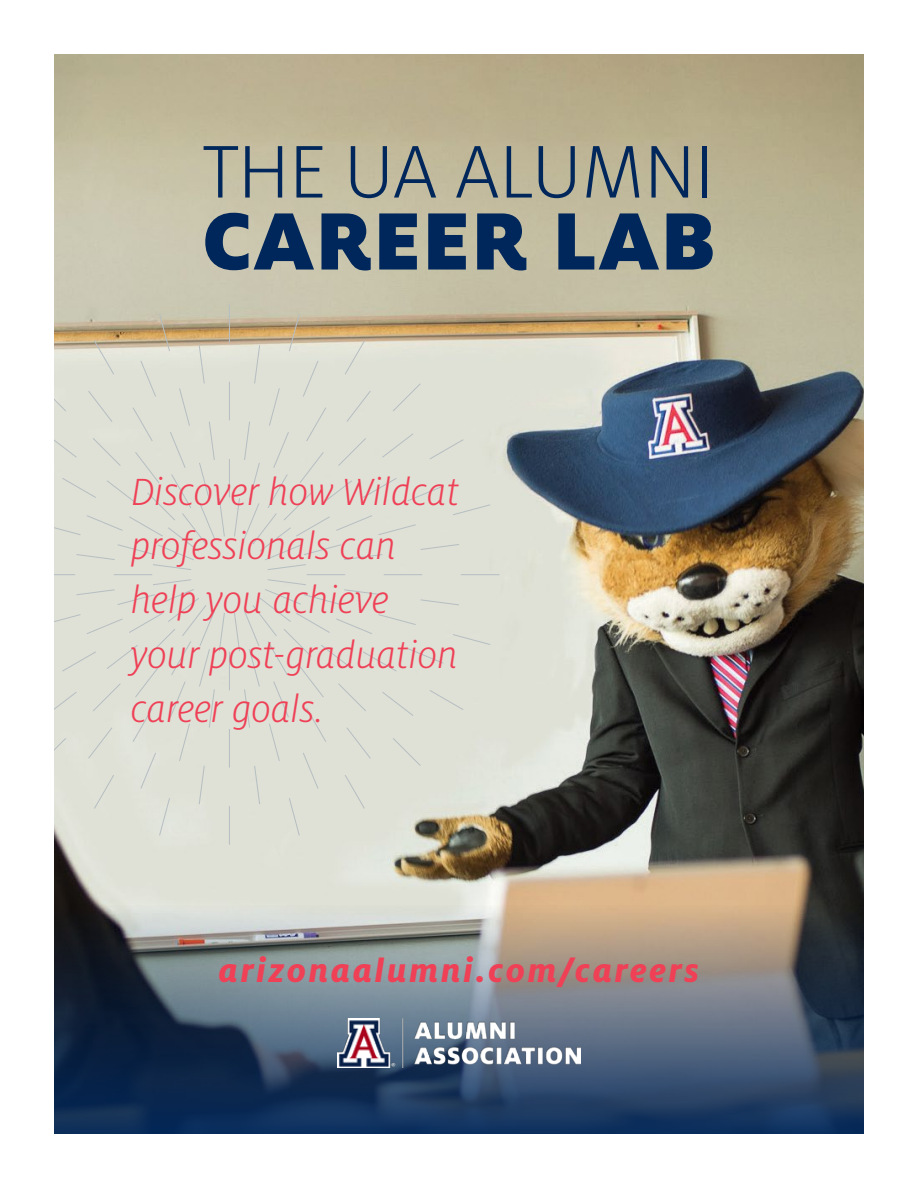
<style>
.page{position:relative;width:918px;height:1188px;background:#fff}
.page>*{position:absolute;margin:0;border:0;box-sizing:border-box;transform-origin:0 0}
.t1{font:900 90px "Milo OT";letter-spacing:.01em;color:#00275b}
.t2{font:300 82.5px "Milo OT";letter-spacing:-.015em;color:#00275b}
.t3{font:italic 300 42px/54px "Milo OT";color:#ef4056}
.t4{font:italic 800 36px "Milo OT";letter-spacing:.075em;color:#ef4056}
</style>
<div class="page">
<img style="left:54px;top:54px;width:810px;height:851px">
<svg style="left:54px;top:905px;width:810px;height:229px;background:#576372"></svg>
<img style="left:338px;top:1018px;width:242px;height:49px">
<hr style="left:229px;top:459px;width:1px;height:39px;background:#b6bec2">
<hr style="left:229px;top:382px;width:1px;height:38px;background:#b6bec2">
<hr style="left:229px;top:305px;width:1px;height:38px;background:#b6bec2">
<hr style="left:229px;top:806px;width:1px;height:39px;background:#b6bec2">
<hr style="left:229px;top:729px;width:1px;height:39px;background:#b6bec2">
<hr style="left:461px;top:574px;width:38px;height:1px;background:#b6bec2">
<hr style="left:384px;top:574px;width:38px;height:1px;background:#b6bec2">
<hr style="left:229px;top:652px;width:1px;height:38px;background:#b6bec2">
<div style="left:234px;top:579px;width:257px;height:257px;background:#dfe1d6"></div>
<hr style="left:307px;top:574px;width:38px;height:1px;background:#b6bec2">
<svg style="left:54px;top:313px;width:171px;height:523px;background:#dcddd0"></svg>
<svg style="left:234px;top:313px;width:257px;height:257px;background:#dad9cb"></svg>
<h2 class="t2" style="left:203px;top:127px;width:514px">THE UA ALUMNI</h2>
<h1 class="t1" style="left:202px;top:189px;width:515px">CAREER LAB</h1>
<p class="t3" style="left:131px;top:466px;width:330px">Discover how Wildcat professionals can help you achieve your post-graduation career goals.</p>
<p class="t4" style="left:219px;top:950px;width:482px">arizonaalumni.com/careers</p>
</div>
